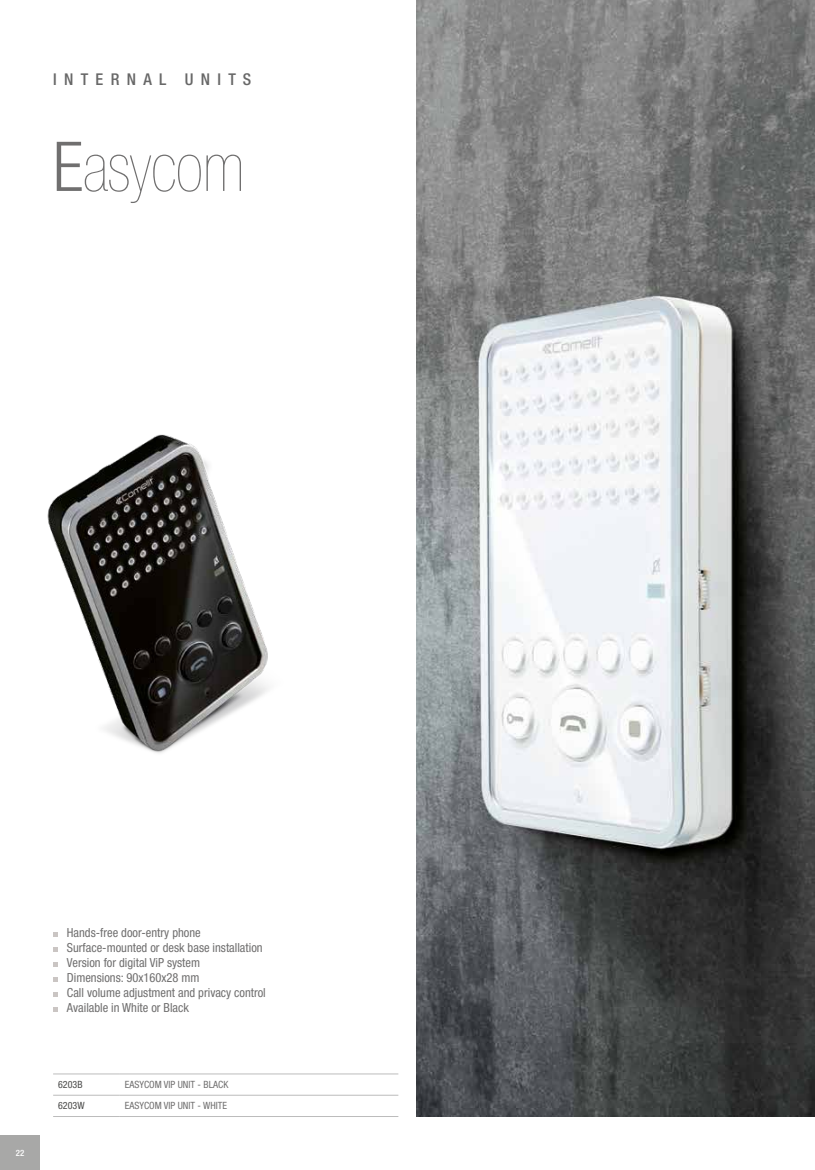
<style>
.page{position:relative;width:815px;height:1170px;background:#fff}
.page>*{position:absolute;margin:0;border:0;box-sizing:border-box;transform-origin:0 0}
.t1{font:200 condensed 68.75px "Helvetica Neue LTW1 G";letter-spacing:-.01em;color:#706f6f}
.t2{font:500 condensed 16.25px "Helvetica Neue LTW1 G";letter-spacing:.45em;color:#686868}
.t3{font:condensed 12.5px/15px "Helvetica Neue LTW1 G";color:#706f6f}
.t4{font:condensed 10px "Helvetica Neue LTW1 G";color:#706f6f}
.t5{font:condensed 10px "Helvetica Neue LTW1 G";color:#4a4a49}
.t6{font:500 condensed 8.75px "Helvetica Neue LTW1 G";color:#fff}
.s1{font-weight:300}
</style>
<div class="page">
<img style="left:417px;top:0;width:398px;height:1116px">
<svg style="left:53px;top:932px;width:5px;height:5px"></svg>
<svg style="left:53px;top:947px;width:5px;height:5px"></svg>
<svg style="left:53px;top:962px;width:5px;height:5px"></svg>
<svg style="left:53px;top:977px;width:5px;height:5px"></svg>
<svg style="left:53px;top:992px;width:5px;height:5px"></svg>
<svg style="left:53px;top:1007px;width:5px;height:5px"></svg>
<hr style="left:53px;top:1073px;width:67px;height:1px;background:#bcbcbc">
<hr style="left:120px;top:1073px;width:278px;height:1px;background:#bcbcbc">
<hr style="left:53px;top:1094px;width:67px;height:1px;background:#bcbcbc">
<hr style="left:120px;top:1094px;width:278px;height:1px;background:#bcbcbc">
<hr style="left:53px;top:1116px;width:67px;height:1px;background:#bcbcbc">
<hr style="left:120px;top:1116px;width:278px;height:1px;background:#bcbcbc">
<img style="left:47px;top:434px;width:221px;height:319px">
<div style="left:0;top:1135px;width:40px;height:34px;background:#a8a8a7"></div>
<h2 class="t2" style="left:53px;top:69px;width:200px">INTERNAL UNITS</h2>
<h1 class="t1" style="left:53px;top:127px;width:193px"><span class="s1">E</span>asycom</h1>
<p class="t6" style="left:16px;top:1147px;width:10px">22</p>
<p class="t3" style="left:67px;top:925px;width:200px">Hands-free door-entry phone Surface-mounted or desk base installation Version for digital ViP system<br>Dimensions: 90x160x28 mm<br>Call volume adjustment and privacy control Available in White or Black</p>
<p class="t5" style="left:58px;top:1078px;width:26px">6203B</p>
<p class="t4" style="left:125px;top:1078px;width:105px">EASYCOM VIP UNIT - BLACK</p>
<p class="t5" style="left:58px;top:1099px;width:28px">6203W</p>
<p class="t4" style="left:125px;top:1099px;width:104px">EASYCOM VIP UNIT - WHITE</p>
</div>
